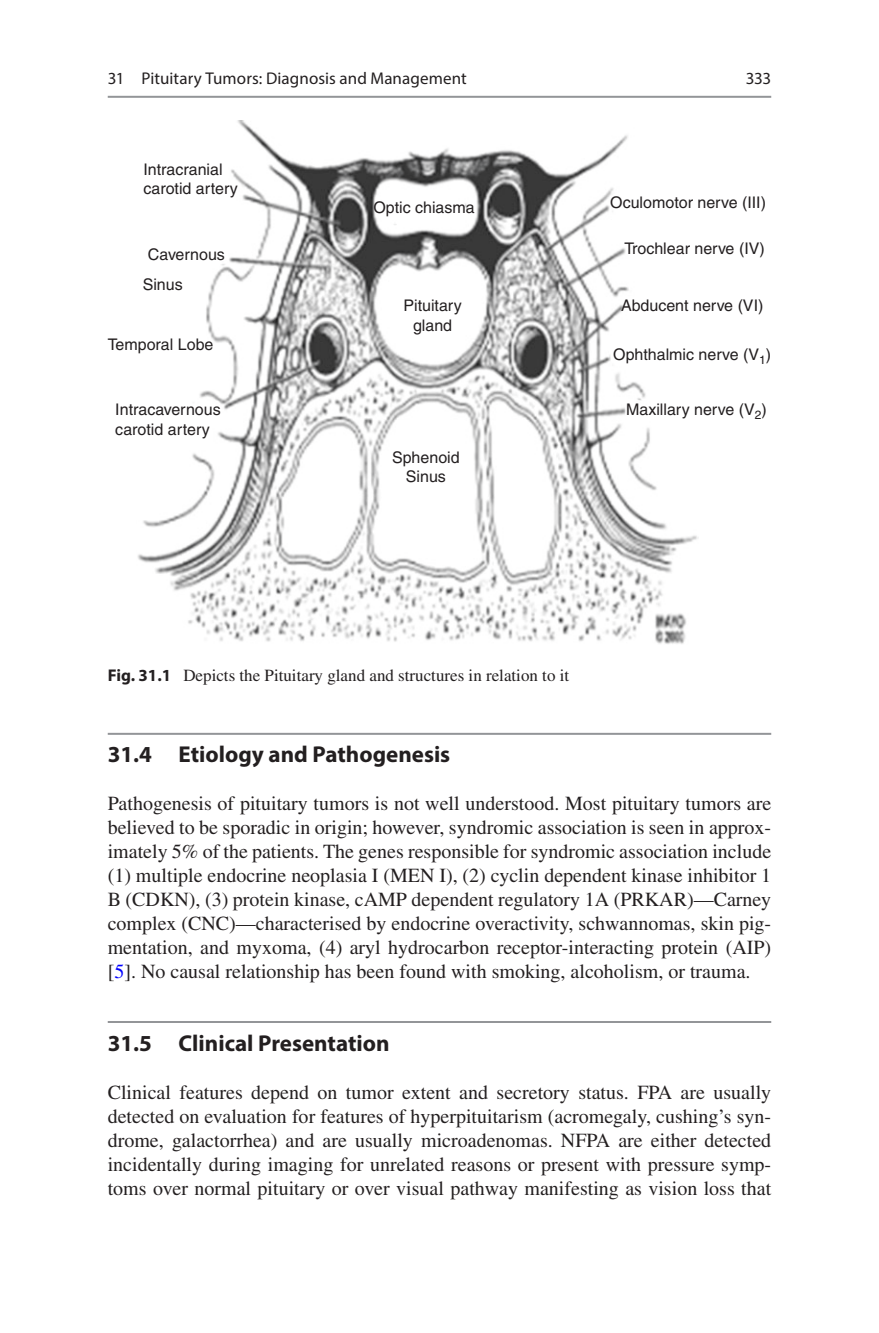
<style>
.page{position:relative;width:879px;height:1333px;background:#fff}
.page>*{position:absolute;margin:0;border:0;box-sizing:border-box;transform-origin:0 0}
.t1{font:700 23px "Myriad Pro";color:#231f20}
.t2{font:20px/24px "Times LT Std";color:#231f20;text-align:justify}
.t3{font:17px "Times LT Std";color:#231f20}
.t4{font:17px "Myriad Pro";letter-spacing:.005em;color:#231f20}
.t5{font:16px/19.2px "Helvetica";color:#231f20}
.s1{font-family:"Myriad Pro";font-weight:700}
.s2{color:#00f}
</style>
<div class="page">
<hr style="left:108px;top:732px;width:663px;height:2px;background:#939598">
<hr style="left:108px;top:1020px;width:663px;height:2px;background:#939598">
<img style="left:137px;top:121px;width:561px;height:523px">
<hr style="left:108px;top:96px;width:663px;height:2px;background:#939598">
<p class="t4" style="left:108px;top:68px;width:360px">31 Pituitary Tumors: Diagnosis and Management</p>
<p class="t5" style="left:143px;top:159px;width:96px">Intracranial carotid artery</p>
<p class="t5" style="left:143px;top:238px;width:84px;line-height:30.8px;text-indent:5px">Cavernous<br>Sinus</p>
<p class="t5" style="left:108px;top:334px;width:107px">Temporal Lobe</p>
<p class="t5" style="left:115px;top:400px;width:107px">Intracavernous carotid artery</p>
<p class="t5" style="left:373px;top:198px;width:103px">Optic chiasma</p>
<p class="t5" style="left:403px;top:296px;width:60px;text-align:center">Pituitary gland</p>
<p class="t5" style="left:392px;top:447px;width:69px;text-align:center">Sphenoid<br>Sinus</p>
<p class="t4" style="left:746px;top:68px;width:27px">333</p>
<p class="t5" style="left:610px;top:193px;width:157px">Oculomotor nerve (III)</p>
<p class="t5" style="left:624px;top:238px;width:142px">Trochlear nerve (IV)</p>
<p class="t5" style="left:621px;top:296px;width:144px">Abducent nerve (VI)</p>
<p class="t5" style="left:613px;top:345px;width:159px">Ophthalmic nerve (V<sub>1</sub>)</p>
<p class="t5" style="left:626px;top:400px;width:142px">Maxillary nerve (V<sub>2</sub>)</p>
<p class="t3" style="left:108px;top:665px;width:463px"><span class="s1">Fig. 31.1</span> Depicts the Pituitary gland and structures in relation to it</p>
<p class="t1" style="left:108px;top:739px;width:344px">31.4 Etiology and Pathogenesis</p>
<p class="t2" style="left:108px;top:791px;width:665px">Pathogenesis of pituitary tumors is not well understood. Most pituitary tumors are believed to be sporadic in origin; however, syndromic association is seen in approx&shy;imately 5% of the patients. The genes responsible for syndromic association include (1) multiple endocrine neoplasia I (MEN I), (2) cyclin dependent kinase inhibitor 1<br>B (CDKN), (3) protein kinase, cAMP dependent regulatory 1A (PRKAR)—Carney complex (CNC)—characterised by endocrine overactivity, schwannomas, skin pig&shy;mentation, and myxoma, (4) aryl hydrocarbon receptor-interacting protein (AIP) [<span class="s2">5</span>]. No causal relationship has been found with smoking, alcoholism, or trauma.</p>
<p class="t1" style="left:108px;top:1027px;width:283px">31.5 Clinical Presentation</p>
<p class="t2" style="left:108px;top:1079px;width:665px">Clinical features depend on tumor extent and secretory status. FPA are usually detected on evaluation for features of hyperpituitarism (acromegaly, cushing’s syn&shy;drome, galactorrhea) and are usually microadenomas. NFPA are either detected incidentally during imaging for unrelated reasons or present with pressure symp&shy;toms over normal pituitary or over visual pathway manifesting as vision loss that</p>
</div>
